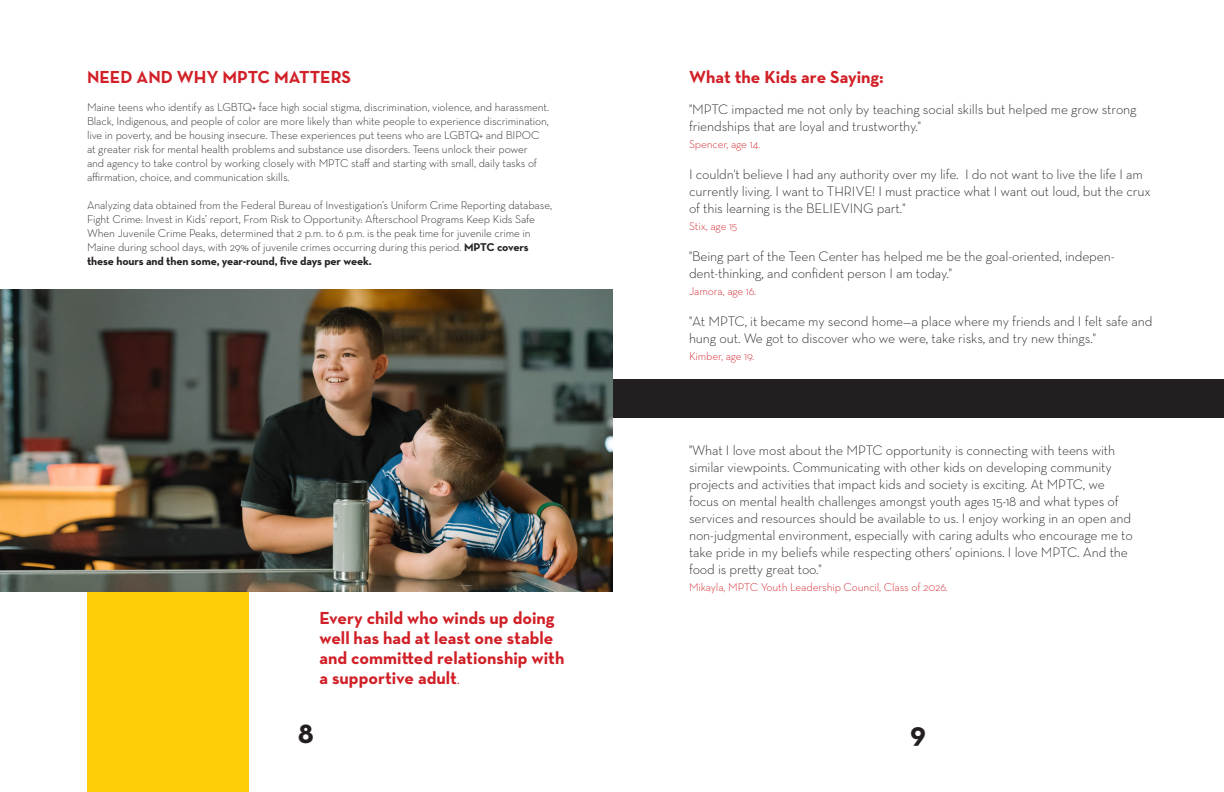
<style>
.page{position:relative;width:1224px;height:792px;background:#fff}
.page>*{position:absolute;margin:0;border:0;box-sizing:border-box;transform-origin:0 0}
.t1{font:700 30px "Neutraface Text";color:#231f20}
.t2{font:700 17.7px/20px "Neutraface Text";color:#d12027}
.t3{font:300 14px/17px "Neutraface Text";letter-spacing:-.01em;color:#231f20}
.t4{font:300 11.5px/14px "Neutraface Text";letter-spacing:-.01em;color:#231f20}
.t5{font:300 11.5px "Neutraface Text";letter-spacing:-.01em;color:#d12027}
.s1{font-weight:700}
.s2{font-weight:300}
</style>
<div class="page">
<div style="left:589px;top:379px;width:635px;height:39px;background:#231f20"></div>
<div style="left:87px;top:323px;width:162px;height:469px;background:#fece08"></div>
<img style="left:235px;top:290px;width:378px;height:302px">
<img style="left:0;top:290px;width:235px;height:302px">
<p class="t2" style="left:87px;top:67px;width:266px">NEED AND WHY MPTC MATTERS</p>
<p class="t4" style="left:87px;top:100px;width:464px;text-align:justify">Maine teens who identify as LGBTQ+ face high social stigma, discrimination, violence, and harassment.<br>Black, Indigenous, and people of color are more likely than white people to experience discrimination, live in poverty, and be housing insecure. These experiences put teens who are LGBTQ+ and BIPOC</p>
<p class="t4" style="left:87px;top:142px;width:442px">at greater risk for mental health problems and substance use disorders. Teens unlock their power</p>
<p class="t4" style="left:87px;top:156px;width:452px">and agency to take control by working closely with MPTC staff and starting with small, daily tasks of affirmation, choice, and communication skills.</p>
<p class="t4" style="left:87px;top:198px;width:467px">Analyzing data obtained from the Federal Bureau of Investigation’s Uniform Crime Reporting database,</p>
<p class="t4" style="left:87px;top:212px;width:450px">Fight Crime: Invest in Kids’ report, From Risk to Opportunity: Afterschool Programs Keep Kids Safe When Juvenile Crime Peaks, determined that 2 p.m. to 6 p.m. is the peak time for juvenile crime in Maine during school days, with 29% of juvenile crimes occurring during this period. <span class="s1">MPTC covers these hours and then some, year-round, five days per week.</span></p>
<p class="t2" style="left:320px;top:608px;width:246px">Every child who winds up doing well has had at least one stable and committed relationship with a supportive adult<span class="s2">.</span></p>
<p class="t1" style="left:298px;top:714px;width:18px">8</p>
<p class="t2" style="left:689px;top:67px;width:196px">What the Kids are Saying:</p>
<p class="t3" style="left:689px;top:101px;width:449px">"MPTC impacted me not only by teaching social skills but helped me grow strong friendships that are loyal and trustworthy."</p>
<p class="t5" style="left:689px;top:137px;width:73px">Spencer, age 14.</p>
<p class="t3" style="left:689px;top:166px;width:463px">I couldn't believe I had any authority over my life. I do not want to live the life I am currently living. I want to THRIVE! I must practice what I want out loud, but the crux of this learning is the BELIEVING part."</p>
<p class="t5" style="left:689px;top:219px;width:50px">Stix, age 15</p>
<p class="t3" style="left:689px;top:248px;width:427px">"Being part of the Teen Center has helped me be the goal-oriented, indepen&shy;dent-thinking, and confident person I am today."</p>
<p class="t5" style="left:689px;top:284px;width:69px">Jamora, age 16.</p>
<p class="t3" style="left:689px;top:313px;width:465px">"At MPTC, it became my second home—a place where my friends and I felt safe and hung out. We got to discover who we were, take risks, and try new things."</p>
<p class="t5" style="left:689px;top:349px;width:67px">Kimber, age 19.</p>
<p class="t3" style="left:689px;top:442px;width:428px">"What I love most about the MPTC opportunity is connecting with teens with</p>
<p class="t3" style="left:689px;top:459px;width:424px">similar viewpoints. Communicating with other kids on developing community</p>
<p class="t3" style="left:689px;top:476px;width:417px">projects and activities that impact kids and society is exciting. At MPTC, we</p>
<p class="t3" style="left:689px;top:493px;width:445px">focus on mental health challenges amongst youth ages 15-18 and what types of services and resources should be available to us. I enjoy working in an open and non-judgmental environment, especially with caring adults who encourage me to take pride in my beliefs while respecting others’ opinions. I love MPTC. And the food is pretty great too."</p>
<p class="t5" style="left:689px;top:580px;width:260px">Mikayla, MPTC Youth Leadership Council, Class of 2026.</p>
<p class="t1" style="left:910px;top:714px;width:17px">9</p>
</div>
